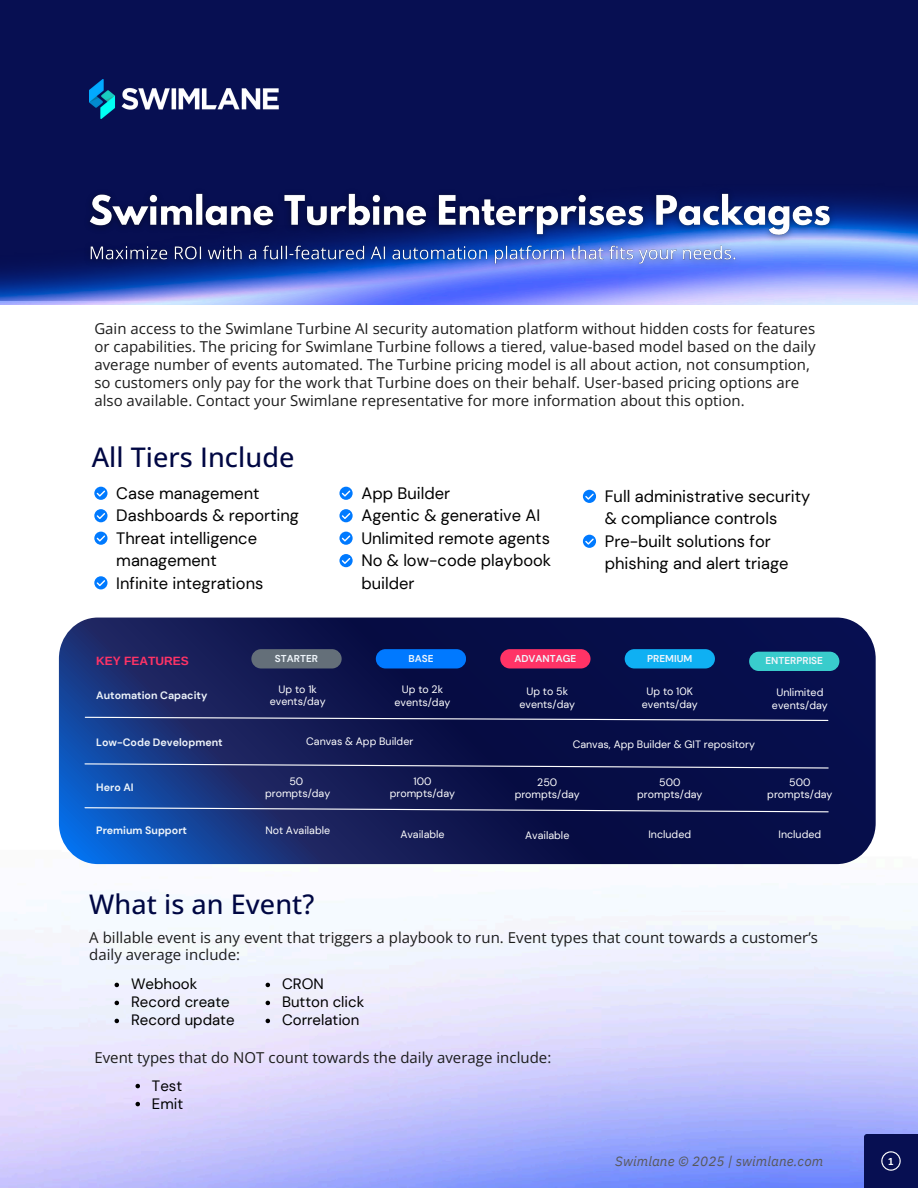
<style>
.page{position:relative;width:918px;height:1188px;background:#fff}
.page>*{position:absolute;margin:0;border:0;box-sizing:border-box;transform-origin:0 0}
.t1{font:500 27px "Open Sans";letter-spacing:.005em;color:#000743}
.t2{font:16.5px/22.5px "DM Sans";color:#000}
.t3{font:15px/18px "Open Sans";color:#1c1c1c}
.t4{font:15px "DM Sans";color:#000}
.t5{font:italic 13.5px "IBM Plex Sans";letter-spacing:.01em;color:#58585a}
.t6{font:700 12px "Arimo";color:#f36}
.t7{font:10.65px/12.5px "DM Sans";color:#fff;text-align:center}
.t8{font:700 10.65px "DM Sans";color:#eef4fa}
.t9{font:700 10.05px "DM Sans";color:#eef4fa}
.t10{font:700 9.9px "IBM Plex Sans Cond";color:#fff}
</style>
<div class="page">
<img style="left:0;top:842px;width:918px;height:346px">
<div style="left:864px;top:1134px;width:54px;height:54px;background:#070f52"></div>
<div style="left:0;top:0;width:918px;height:301px;background:#070f52"></div>
<img style="left:0;top:197px;width:918px;height:107px">
<svg style="left:94px;top:487px;width:14px;height:13px"></svg>
<svg style="left:97px;top:491px;width:8px;height:6px"></svg>
<svg style="left:94px;top:509px;width:14px;height:13px"></svg>
<svg style="left:97px;top:513px;width:8px;height:6px"></svg>
<svg style="left:94px;top:532px;width:14px;height:13px"></svg>
<svg style="left:97px;top:535px;width:8px;height:7px"></svg>
<svg style="left:94px;top:576px;width:14px;height:13px"></svg>
<svg style="left:97px;top:580px;width:8px;height:6px"></svg>
<svg style="left:339px;top:487px;width:14px;height:13px"></svg>
<svg style="left:342px;top:491px;width:8px;height:6px"></svg>
<svg style="left:339px;top:509px;width:14px;height:13px"></svg>
<svg style="left:342px;top:513px;width:8px;height:6px"></svg>
<svg style="left:339px;top:532px;width:14px;height:13px"></svg>
<svg style="left:342px;top:535px;width:8px;height:7px"></svg>
<svg style="left:339px;top:554px;width:14px;height:13px"></svg>
<svg style="left:342px;top:558px;width:8px;height:6px"></svg>
<svg style="left:583px;top:490px;width:13px;height:13px"></svg>
<svg style="left:585px;top:494px;width:9px;height:6px"></svg>
<svg style="left:583px;top:535px;width:13px;height:13px"></svg>
<svg style="left:585px;top:539px;width:9px;height:6px"></svg>
<svg style="left:59px;top:618px;width:817px;height:246px;background:#0d1b5a"></svg>
<div style="left:376px;top:649px;width:90px;height:19px;background:#0079ff;border-radius:10px"></div>
<div style="left:251px;top:649px;width:91px;height:19px;background:#646f79;border-radius:10px"></div>
<div style="left:500px;top:649px;width:91px;height:19px;background:#f36;border-radius:10px"></div>
<svg style="left:84px;top:716px;width:745px;height:6px;background:#3a4273"></svg>
<svg style="left:84px;top:763px;width:745px;height:6px;background:#3b4578"></svg>
<div style="left:749px;top:652px;width:90px;height:19px;background:#39cccc;border-radius:10px"></div>
<div style="left:625px;top:649px;width:90px;height:19px;background:#0fb0f3;border-radius:10px"></div>
<svg style="left:84px;top:807px;width:745px;height:6px;background:#3b497d"></svg>
<img style="left:89px;top:79px;width:189px;height:40px">
<img style="left:78px;top:193px;width:762px;height:83px">
<svg style="left:266px;top:983px;width:4px;height:4px"></svg>
<svg style="left:266px;top:1001px;width:4px;height:4px"></svg>
<svg style="left:266px;top:1019px;width:4px;height:4px"></svg>
<svg style="left:115px;top:983px;width:4px;height:4px"></svg>
<svg style="left:115px;top:1001px;width:4px;height:4px"></svg>
<svg style="left:115px;top:1019px;width:4px;height:4px"></svg>
<svg style="left:136px;top:1084px;width:4px;height:4px"></svg>
<svg style="left:136px;top:1102px;width:4px;height:4px"></svg>
<p class="t3" style="left:94px;top:320px;width:723px">Gain access to the Swimlane Turbine AI security automation platform without hidden costs for features or capabilities. The pricing for Swimlane Turbine follows a tiered, value-based model based on the daily average number of events automated. The Turbine pricing model is all about action, not consumption, so customers only pay for the work that Turbine does on their behalf. User-based pricing options are also available. Contact your Swimlane representative for more information about this option.</p>
<p class="t1" style="left:92px;top:438px;width:204px">All Tiers Include</p>
<p class="t2" style="left:116px;top:482px;width:184px">Case management<br>Dashboards &amp; reporting<br>Threat intelligence management<br>Infinite integrations</p>
<p class="t2" style="left:361px;top:482px;width:191px">App Builder<br>Agentic &amp; generative AI<br>Unlimited remote agents<br>No &amp; low-code playbook builder</p>
<h3 class="t2" style="left:605px;top:485px;width:207px">Full administrative security &amp; compliance controls<br>Pre-built solutions for phishing and alert triage</h3>
<h1 class="t6" style="left:96px;top:654px;width:94px">KEY FEATURES</h1>
<p class="t9" style="left:275px;top:652px;width:45px">STARTER</p>
<p class="t9" style="left:408px;top:652px;width:27px">BASE</p>
<p class="t9" style="left:514px;top:652px;width:63px">ADVANTAGE</p>
<h2 class="t9" style="left:647px;top:652px;width:47px">PREMIUM</h2>
<p class="t9" style="left:765px;top:654px;width:59px">ENTERPRISE</p>
<p class="t7" style="left:395px;top:683px;width:57px">Up to 2k events/day</p>
<p class="t7" style="left:270px;top:683px;width:57px">Up to 1k events/day</p>
<p class="t7" style="left:519px;top:685px;width:57px">Up to 5k events/day</p>
<p class="t7" style="left:642px;top:685px;width:57px">Up to 10K events/day</p>
<p class="t7" style="left:772px;top:686px;width:57px">Unlimited events/day</p>
<p class="t8" style="left:96px;top:689px;width:113px">Automation Capacity</p>
<p class="t8" style="left:96px;top:735px;width:128px">Low-Code Development</p>
<p class="t8" style="left:96px;top:781px;width:39px">Hero AI</p>
<p class="t8" style="left:96px;top:824px;width:92px">Premium Support</p>
<p class="t7" style="left:306px;top:735px;width:109px">Canvas &amp; App Builder</p>
<p class="t7" style="left:573px;top:739px;width:184px">Canvas, App Builder &amp; GIT repository</p>
<p class="t7" style="left:289px;top:775px;width:15px">50</p>
<p class="t7" style="left:265px;top:787px;width:67px">prompts/day</p>
<h2 class="t7" style="left:265px;top:824px;width:66px">Not Available</h2>
<p class="t7" style="left:400px;top:828px;width:46px">Available</p>
<p class="t7" style="left:525px;top:829px;width:46px">Available</p>
<h2 class="t7" style="left:649px;top:828px;width:44px">Included</h2>
<h5 class="t7" style="left:779px;top:828px;width:44px">Included</h5>
<h6 class="t7" style="left:413px;top:775px;width:20px">100</h6>
<h6 class="t7" style="left:390px;top:787px;width:67px">prompts/day</h6>
<h6 class="t7" style="left:537px;top:776px;width:22px">250</h6>
<h6 class="t7" style="left:515px;top:788px;width:67px">prompts/day</h6>
<h6 class="t7" style="left:659px;top:776px;width:23px">500</h6>
<p class="t7" style="left:637px;top:788px;width:67px">prompts/day</p>
<p class="t7" style="left:789px;top:776px;width:23px">500</p>
<p class="t7" style="left:767px;top:789px;width:67px">prompts/day</p>
<p class="t1" style="left:89px;top:885px;width:227px">What is an Event?</p>
<p class="t3" style="left:89px;top:929px;width:730px;line-height:16.8px">A billable event is any event that triggers a playbook to run. Event types that count towards a customer’s daily average include:</p>
<p class="t4" style="left:131px;top:975px;width:68px">Webhook</p>
<p class="t4" style="left:131px;top:993px;width:100px">Record create</p>
<p class="t4" style="left:131px;top:1011px;width:105px">Record update</p>
<p class="t3" style="left:94px;top:1048px;width:459px">Event types that do NOT count towards the daily average include:</p>
<p class="t4" style="left:152px;top:1076px;width:32px">Test</p>
<p class="t4" style="left:152px;top:1094px;width:33px">Emit</p>
<p class="t4" style="left:282px;top:975px;width:43px">CRON</p>
<p class="t4" style="left:282px;top:993px;width:84px">Button click</p>
<p class="t4" style="left:282px;top:1011px;width:79px">Correlation</p>
<p class="t5" style="left:615px;top:1152px;width:210px">Swimlane © 2025 | swimlane.com</p>
<p class="t10" style="left:888px;top:1155px;width:7px">1</p>
</div>
